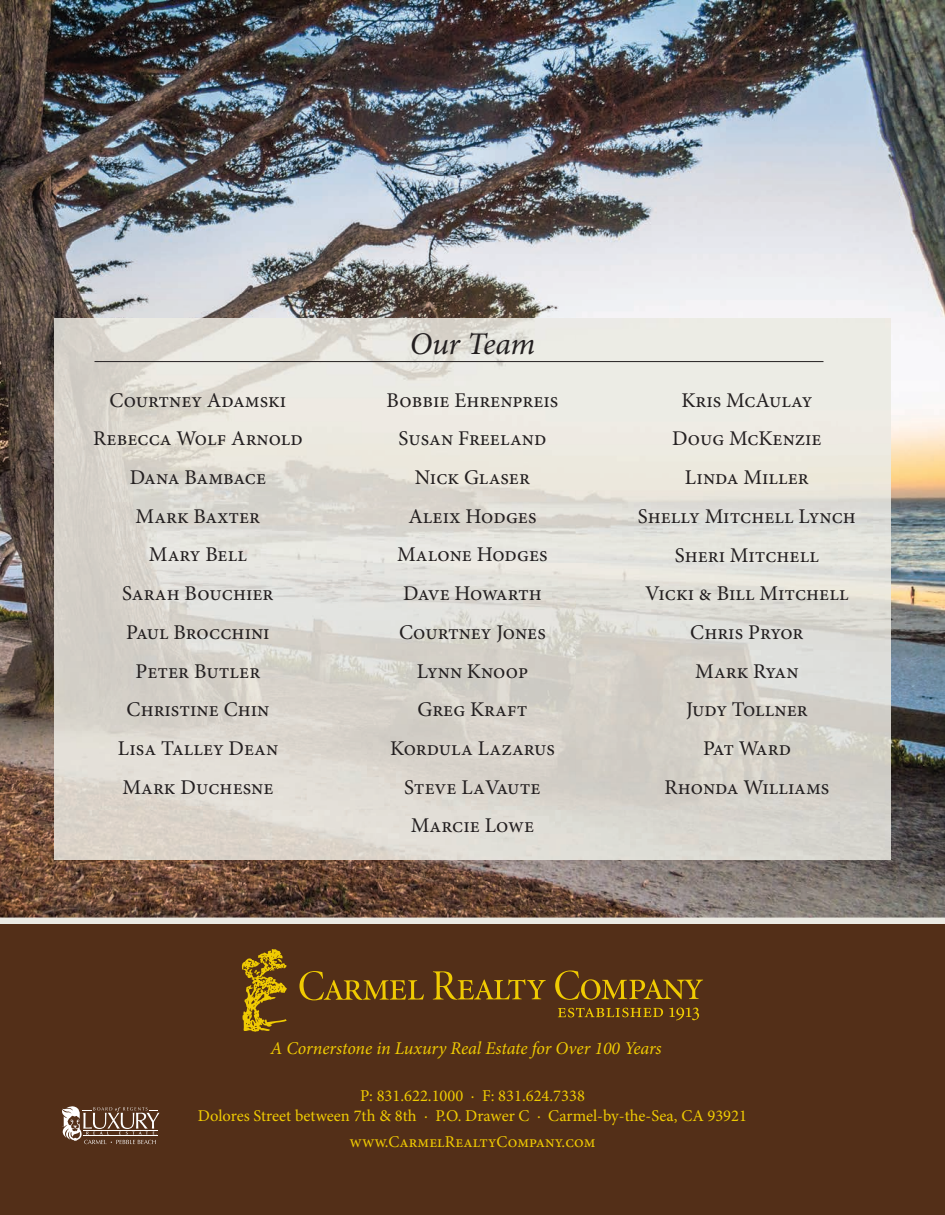
<style>
.page{position:relative;width:945px;height:1215px;background:#fff}
.page>*{position:absolute;margin:0;border:0;box-sizing:border-box;transform-origin:0 0}
.t1{font:italic 31.5px "Minion Pro";letter-spacing:-.015em;color:#231f20}
.t2{font:21px/38.7px "Minion Pro";color:#231f20;text-align:center}
.t3{font:italic 18px "Minion Pro";letter-spacing:-.005em;color:#f0cb02}
.t4{font:16.5px/19.8px "Minion Pro";color:#f0cb02;text-align:center}
</style>
<div class="page">
<div style="left:0;top:916px;width:945px;height:8px;background:#ebeae3"></div>
<div style="left:0;top:924px;width:945px;height:291px;background:#532f18"></div>
<svg style="left:242px;top:949px;width:45px;height:83px"></svg>
<svg style="left:299px;top:971px;width:125px;height:29px"></svg>
<svg style="left:433px;top:971px;width:113px;height:29px"></svg>
<svg style="left:555px;top:970px;width:148px;height:30px"></svg>
<svg style="left:558px;top:1008px;width:105px;height:9px"></svg>
<svg style="left:669px;top:1008px;width:30px;height:12px"></svg>
<svg style="left:62px;top:1106px;width:98px;height:38px"></svg>
<img style="left:0;top:0;width:945px;height:918px">
<img style="left:54px;top:318px;width:837px;height:541px">
<hr style="left:94px;top:361px;width:730px;height:1px;background:#231f20">
<h1 class="t1" style="left:410px;top:323px;width:127px">Our Team</h1>
<p class="t2" style="left:93px;top:381px;width:211px">Courtney Adamski<br>Rebecca Wolf Arnold<br>Dana Bambace<br>Mark Baxter<br>Mary Bell<br>Sarah Bouchier<br>Paul Brocchini<br>Peter Butler<br>Christine Chin<br>Lisa Talley Dean<br>Mark Duchesne</p>
<p class="t2" style="left:387px;top:381px;width:173px">Bobbie Ehrenpreis<br>Susan Freeland<br>Nick Glaser<br>Aleix Hodges<br>Malone Hodges<br>Dave Howarth<br>Courtney Jones<br>Lynn Knoop<br>Greg Kraft<br>Kordula Lazarus<br>Steve LaVaute<br>Marcie Lowe</p>
<p class="t2" style="left:638px;top:381px;width:220px">Kris McAulay<br>Doug McKenzie<br>Linda Miller<br>Shelly Mitchell Lynch<br>Sheri Mitchell<br>Vicki &amp; Bill Mitchell<br>Chris Pryor<br>Mark Ryan<br>Judy Tollner<br>Pat Ward<br>Rhonda Williams</p>
<p class="t3" style="left:270px;top:1036px;width:393px">A Cornerstone in Luxury Real Estate for Over 100 Years</p>
<p class="t4" style="left:198px;top:1086px;width:551px">P: 831.622.1000 · F: 831.624.7338<br>Dolores Street between 7th &amp; 8th · P.O. Drawer C · Carmel-by-the-Sea, CA 93921</p>
<p class="t4" style="left:349px;top:1132px;width:248px">www.CarmelRealtyCompany.com</p>
</div>
